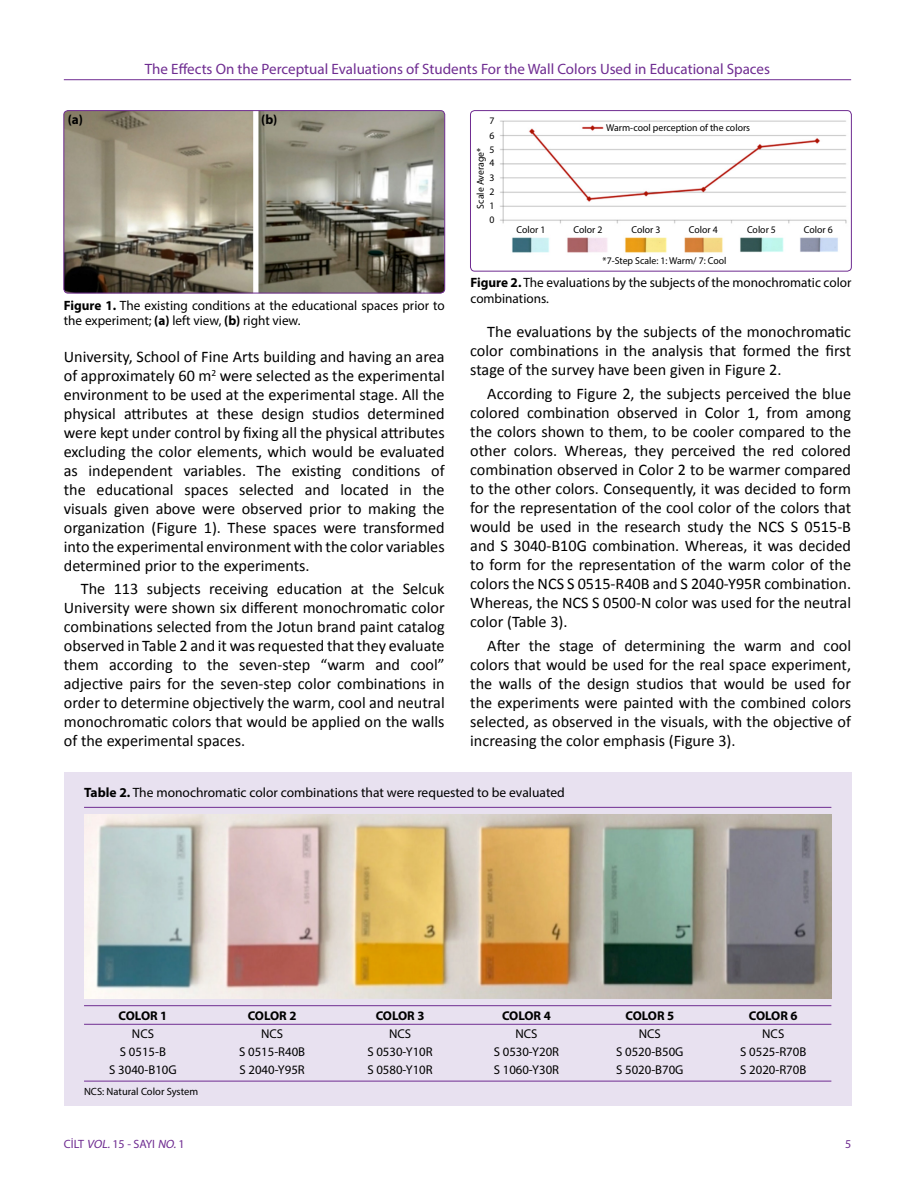
<style>
.page{position:relative;width:915px;height:1191px;background:#fff}
.page>*{position:absolute;margin:0;border:0;box-sizing:border-box;transform-origin:0 0}
.t1{font:16.2px/18.9px "Calibri";color:#000;text-align:justify}
.t2{font:15px "Myriad Pro";color:#6f2c91}
.t3{font:13.5px/15px "Myriad Pro";color:#000}
.t4{font:700 13.5px "Myriad Pro";color:#000}
.t5{font:12.75px/18px "Myriad Pro";color:#000;text-align:center}
.t6{font:700 12.75px "Myriad Pro";letter-spacing:-.015em;color:#000}
.t7{font:12px "Myriad Pro";color:#6f2c91}
.t8{font:10.5px "Myriad Pro";color:#000}
.t9{font:10.05px/14.1px "Myriad Pro";color:#000;text-align:justify}
.s1{font-weight:700}
.s2{font-style:italic}
</style>
<div class="page">
<hr style="left:64px;top:79px;width:786px;height:1px;background:#6f2c91">
<img style="left:64px;top:111px;width:189px;height:182px">
<img style="left:258px;top:112px;width:186px;height:181px">
<div style="left:64px;top:110px;width:381px;height:183px;border:1px solid #6f2c91;border-radius:4px"></div>
<img style="left:500px;top:120px;width:347px;height:133px">
<div style="left:470px;top:110px;width:381px;height:161px;border:1px solid #6f2c91;border-radius:4px"></div>
<div style="left:64px;top:772px;width:786px;height:333px;background:#e8e1f0"></div>
<hr style="left:84px;top:1080px;width:747px;height:1px;background:#6f2c91">
<hr style="left:84px;top:807px;width:747px;height:1px;background:#6f2c91">
<hr style="left:84px;top:1005px;width:747px;height:1px;background:#6f2c91">
<img style="left:84px;top:814px;width:747px;height:184px">
<hr style="left:84px;top:1024px;width:747px;height:1px;background:#6f2c91">
<p class="t2" style="left:145px;top:60px;width:626px">The Effects On the Perceptual Evaluations of Students For the Wall Colors Used in Educational Spaces</p>
<p class="t4" style="left:68px;top:110px;width:17px">(a)</p>
<p class="t4" style="left:261px;top:110px;width:18px">(b)</p>
<p class="t3" style="left:64px;top:298px;width:382px"><span class="s1">Figure 1.</span> The existing conditions at the educational spaces prior to the experiment; <span class="s1">(a)</span> left view, <span class="s1">(b)</span> right view.</p>
<p class="t1" style="left:64px;top:347px;width:382px">University, School of Fine Arts building and having an area of approximately 60 m<sup>2</sup> were selected as the experimental environment to be used at the experimental stage. All the physical attributes at these design studios determined were kept under control by fixing all the physical attributes excluding the color elements, which would be evaluated as independent variables. The existing conditions of the educational spaces selected and located in the visuals given above were observed prior to making the organization (Figure 1). These spaces were transformed into the experimental environment with the color variables determined prior to the experiments.</p>
<p class="t1" style="left:64px;top:579px;width:382px;text-indent:17px">The 113 subjects receiving education at the Selcuk University were shown six different monochromatic color combinations selected from the Jotun brand paint catalog observed in Table 2 and it was requested that they evaluate them according to the seven-step “warm and cool” adjective pairs for the seven-step color combinations in order to determine objectively the warm, cool and neutral monochromatic colors that would be applied on the walls of the experimental spaces.</p>
<p class="t9" style="left:489px;top:113px;width:7px">7<br>6<br>5<br>4<br>3<br>2<br>1<br>0</p>
<p class="t9" style="left:473px;top:209px;width:62px;rotate:-90deg">Scale Average*</p>
<p class="t9" style="left:516px;top:222px;width:30px">Color 1</p>
<p class="t9" style="left:606px;top:121px;width:145px">Warm-cool perception of the colors</p>
<p class="t9" style="left:573px;top:222px;width:30px">Color 2</p>
<p class="t9" style="left:631px;top:222px;width:30px">Color 3</p>
<p class="t9" style="left:602px;top:253px;width:125px">*7-Step Scale: 1: Warm/ 7: Cool</p>
<p class="t9" style="left:688px;top:222px;width:30px">Color 4</p>
<p class="t9" style="left:746px;top:222px;width:30px">Color 5</p>
<p class="t9" style="left:803px;top:222px;width:30px">Color 6</p>
<p class="t3" style="left:470px;top:275px;width:382px"><span class="s1">Figure 2.</span> The evaluations by the subjects of the monochromatic color combinations.</p>
<p class="t1" style="left:470px;top:322px;width:382px;text-indent:17px">The evaluations by the subjects of the monochromatic color combinations in the analysis that formed the first stage of the survey have been given in Figure 2.</p>
<p class="t1" style="left:470px;top:384px;width:382px;text-indent:17px">According to Figure 2, the subjects perceived the blue colored combination observed in Color 1, from among the colors shown to them, to be cooler compared to the other colors. Whereas, they perceived the red colored combination observed in Color 2 to be warmer compared to the other colors. Consequently, it was decided to form for the representation of the cool color of the colors that would be used in the research study the NCS S 0515-B and S 3040-B10G combination. Whereas, it was decided to form for the representation of the warm color of the colors the NCS S 0515-R40B and S 2040-Y95R combination.<br>Whereas, the NCS S 0500-N color was used for the neutral color (Table 3).</p>
<p class="t1" style="left:470px;top:635px;width:382px;text-indent:17px">After the stage of determining the warm and cool colors that would be used for the real space experiment, the walls of the design studios that would be used for the experiments were painted with the combined colors selected, as observed in the visuals, with the objective of increasing the color emphasis (Figure 3).</p>
<p class="t3" style="left:84px;top:785px;width:482px"><span class="s1">Table 2.</span> The monochromatic color combinations that were requested to be evaluated</p>
<p class="t6" style="left:119px;top:1007px;width:50px">COLOR 1</p>
<p class="t5" style="left:109px;top:1024px;width:69px">NCS<br>S 0515-B<br>S 3040-B10G</p>
<p class="t8" style="left:84px;top:1085px;width:116px">NCS: Natural Color System</p>
<p class="t6" style="left:248px;top:1007px;width:50px">COLOR 2</p>
<p class="t5" style="left:239px;top:1024px;width:67px">NCS<br>S 0515-R40B<br>S 2040-Y95R</p>
<p class="t6" style="left:375px;top:1007px;width:50px">COLOR 3</p>
<p class="t5" style="left:367px;top:1024px;width:67px">NCS<br>S 0530-Y10R<br>S 0580-Y10R</p>
<p class="t6" style="left:502px;top:1007px;width:50px">COLOR 4</p>
<p class="t5" style="left:493px;top:1024px;width:67px">NCS<br>S 0530-Y20R<br>S 1060-Y30R</p>
<p class="t6" style="left:625px;top:1007px;width:50px">COLOR 5</p>
<p class="t5" style="left:616px;top:1024px;width:69px">NCS<br>S 0520-B50G<br>S 5020-B70G</p>
<p class="t6" style="left:748px;top:1007px;width:50px">COLOR 6</p>
<p class="t5" style="left:740px;top:1024px;width:67px">NCS<br>S 0525-R70B<br>S 2020-R70B</p>
<p class="t7" style="left:64px;top:1137px;width:122px">CİLT <span class="s2">VOL.</span>15 - SAYI <span class="s2">NO.</span>1</p>
<p class="t7" style="left:844px;top:1137px;width:8px">5</p>
</div>
